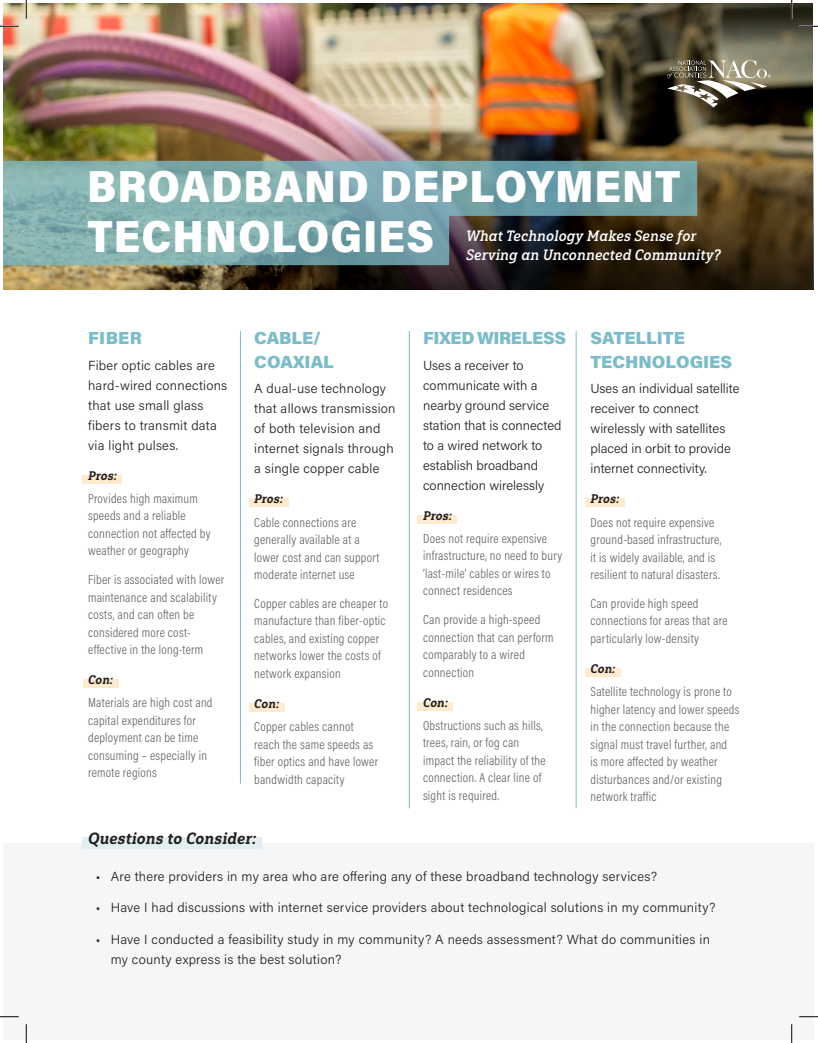
<style>
.page{position:relative;width:818px;height:1043px;background:#fff}
.page>*{position:absolute;margin:0;border:0;box-sizing:border-box;transform-origin:0 0}
.t1{font:900 45px/49.6px "Acumin Pro Semi Cond";letter-spacing:.02em;color:#fff}
.t2{font:900 17.5px/23.8px "Acumin Pro";color:#7bbcc9}
.t3{font:900 17.5px "Acumin Pro";letter-spacing:-.02em;color:#7bbcc9}
.t4{font:16.25px "Yorkten Slab Con Ex B It";letter-spacing:.02em;color:#231f20}
.t5{font:15px/18.8px "Yorkten Slab Con Dem It";letter-spacing:.02em;color:#fff}
.t6{font:300 13.12px/17.5px "Acumin Pro Cond";letter-spacing:.02em;color:#636366}
.t7{font:300 13.12px/20px "Acumin Pro";letter-spacing:.015em;color:#231f20}
.t8{font:12.5px "Yorkten Slab Con Ex B It";letter-spacing:.02em;color:#231f20}
</style>
<div class="page">
<div style="left:4px;top:842px;width:810px;height:197px;background:#f4f6f8"></div>
<img style="left:4px;top:4px;width:808px;height:286px">
<svg style="left:667px;top:60px;width:103px;height:40px"></svg>
<img style="left:225px;top:100px;width:589px;height:190px">
<svg style="left:4px;top:161px;width:693px;height:104px;background:#6d9293"></svg>
<div style="left:82px;top:837px;width:180px;height:11px;background:#e2eff2"></div>
<div style="left:82px;top:475px;width:40px;height:8px;background:#feebce"></div>
<div style="left:82px;top:679px;width:36px;height:8px;background:#feebce"></div>
<div style="left:248px;top:499px;width:40px;height:8px;background:#feebce"></div>
<div style="left:248px;top:703px;width:36px;height:8px;background:#feebce"></div>
<div style="left:417px;top:515px;width:40px;height:8px;background:#feebce"></div>
<div style="left:417px;top:702px;width:36px;height:8px;background:#feebce"></div>
<div style="left:585px;top:499px;width:39px;height:8px;background:#feebce"></div>
<div style="left:585px;top:668px;width:35px;height:8px;background:#feebce"></div>
<hr style="left:240px;top:331px;width:1px;height:452px;background:#7bbcc9">
<hr style="left:409px;top:331px;width:1px;height:477px;background:#7bbcc9">
<hr style="left:575px;top:331px;width:1px;height:477px;background:#7bbcc9">
<svg style="left:0;top:25px;width:19px;height:2px"></svg>
<svg style="left:799px;top:25px;width:19px;height:2px"></svg>
<svg style="left:0;top:1015px;width:19px;height:2px"></svg>
<svg style="left:799px;top:1016px;width:19px;height:1px"></svg>
<svg style="left:25px;top:0;width:2px;height:19px"></svg>
<svg style="left:25px;top:1024px;width:2px;height:18px"></svg>
<svg style="left:790px;top:0;width:2px;height:19px"></svg>
<svg style="left:790px;top:1024px;width:2px;height:18px"></svg>
<p class="t1" style="left:87px;top:160px;width:595px">BROADBAND DEPLOYMENT<br>TECHNOLOGIES</p>
<p class="t5" style="left:466px;top:226px;width:256px">What Technology Makes Sense for<br>Serving an Unconnected Community?</p>
<p class="t2" style="left:88px;top:325px;width:55px">FIBER</p>
<p class="t7" style="left:88px;top:354px;width:141px">Fiber optic cables are hard-wired connections that use small glass fibers to transmit data via light pulses.</p>
<p class="t8" style="left:88px;top:467px;width:30px">Pros:</p>
<p class="t6" style="left:88px;top:489px;width:124px">Provides high maximum speeds and a reliable connection not affected by weather or geography</p>
<p class="t6" style="left:88px;top:570px;width:138px">Fiber is associated with lower maintenance and scalability costs, and can often be considered more cost&shy;effective in the long-term</p>
<p class="t8" style="left:88px;top:672px;width:26px">Con:</p>
<p class="t6" style="left:88px;top:693px;width:126px">Materials are high cost and capital expenditures for deployment can be time consuming – especially in remote regions</p>
<p class="t2" style="left:254px;top:325px;width:81px">CABLE/<br>COAXIAL</p>
<p class="t7" style="left:254px;top:378px;width:143px">A dual-use technology that allows transmission of both television and internet signals through a single copper cable</p>
<p class="t8" style="left:254px;top:491px;width:30px">Pros:</p>
<p class="t6" style="left:254px;top:513px;width:127px">Cable connections are generally available at a lower cost and can support moderate internet use</p>
<p class="t6" style="left:254px;top:594px;width:135px">Copper cables are cheaper to manufacture than fiber-optic cables, and existing copper networks lower the costs of network expansion</p>
<p class="t8" style="left:254px;top:696px;width:26px">Con:</p>
<p class="t6" style="left:254px;top:717px;width:125px">Copper cables cannot reach the same speeds as fiber optics and have lower bandwidth capacity</p>
<p class="t3" style="left:423px;top:325px;width:145px">FIXED WIRELESS</p>
<p class="t7" style="left:423px;top:354px;width:140px">Uses a receiver to communicate with a nearby ground service station that is connected to a wired network to establish broadband connection wirelessly</p>
<p class="t8" style="left:423px;top:507px;width:30px">Pros:</p>
<p class="t6" style="left:423px;top:529px;width:141px">Does not require expensive infrastructure, no need to bury ‘last-mile’ cables or wires to connect residences</p>
<p class="t6" style="left:423px;top:610px;width:132px">Can provide a high-speed connection that can perform comparably to a wired connection</p>
<p class="t8" style="left:423px;top:694px;width:26px">Con:</p>
<p class="t6" style="left:423px;top:716px;width:124px">Obstructions such as hills, trees, rain, or fog can impact the reliability of the connection. A clear line of sight is required.</p>
<p class="t2" style="left:590px;top:325px;width:143px">SATELLITE<br>TECHNOLOGIES</p>
<p class="t7" style="left:590px;top:378px;width:150px">Uses an individual satellite receiver to connect wirelessly with satellites placed in orbit to provide internet connectivity.</p>
<p class="t8" style="left:590px;top:491px;width:30px">Pros:</p>
<p class="t6" style="left:590px;top:513px;width:132px">Does not require expensive ground-based infrastructure, it is widely available, and is resilient to natural disasters.</p>
<p class="t6" style="left:590px;top:594px;width:139px">Can provide high speed connections for areas that are particularly low-density</p>
<p class="t8" style="left:590px;top:661px;width:26px">Con:</p>
<p class="t6" style="left:590px;top:682px;width:150px">Satellite technology is prone to higher latency and lower speeds in the connection because the signal must travel further, and<br>is more affected by weather disturbances and/or existing network traffic</p>
<p class="t4" style="left:88px;top:828px;width:170px">Questions to Consider:</p>
<p class="t7" style="left:96px;top:865px;width:563px">• Are there providers in my area who are offering any of these broadband technology services?</p>
<p class="t7" style="left:96px;top:897px;width:621px">• Have I had discussions with internet service providers about technological solutions in my community?</p>
<p class="t7" style="left:111px;top:928px;width:600px;text-indent:-15px">• Have I conducted a feasibility study in my community? A needs assessment? What do communities in my county express is the best solution?</p>
</div>
